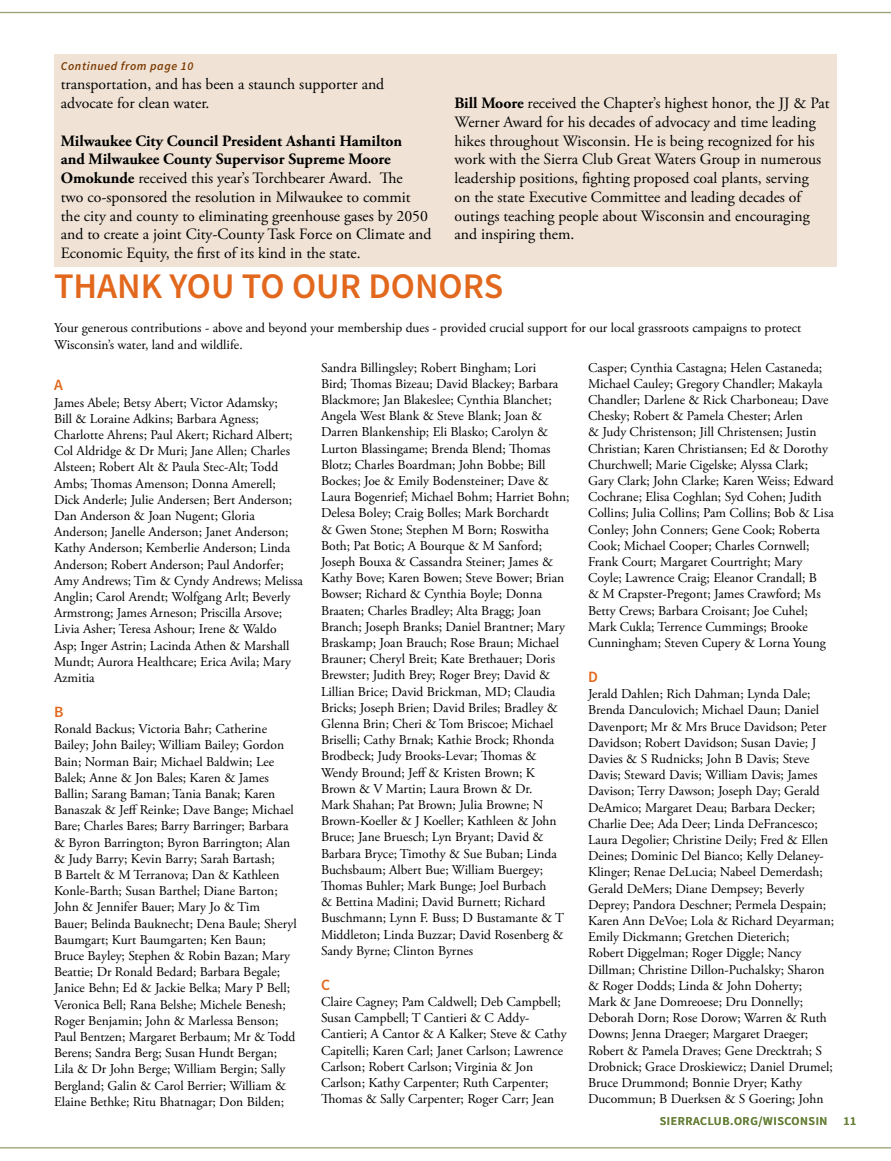
<style>
.page{position:relative;width:891px;height:1161px;background:#fff}
.page>*{position:absolute;margin:0;border:0;box-sizing:border-box;transform-origin:0 0}
.Department___Brown{font:600 36px "Source Sans Pro";color:#e2681d}
.Department___Brown-2{font:15.75px/18.8px "Adobe Garamond Pro";color:#000}
.Department___Brown-3{font:600 15.75px "Source Sans Pro";color:#e2681d}
.Department___Brown-4{font:13.5px/16.2px "Adobe Garamond Pro";color:#000}
.t1{font:600 12px "Source Sans Pro";letter-spacing:.05em;color:#69813a}
.Body_Text{font:italic 600 12px "Source Sans Pro";letter-spacing:.05em;color:#7b3900}
.s1{font-weight:700}
</style>
<div class="page">
<hr style="left:0;top:12px;width:891px;height:1px;background:#9ca778">
<hr style="left:0;top:1147px;width:891px;height:2px;background:#9ca778">
<div style="left:54px;top:54px;width:783px;height:212px;background:#f0e3d6"></div>
<p class="Body_Text" style="left:61px;top:58px;width:134px">Continued from page 10</p>
<p class="Department___Brown-2" style="left:61px;top:76px;width:325px">transportation, and has been a staunch supporter and advocate for clean water.</p>
<p class="Department___Brown-2" style="left:61px;top:132px;width:372px"><span class="s1">Milwaukee City Council President Ashanti Hamilton<br>and Milwaukee County Supervisor Supreme Moore Omokunde</span> received this year’s Torchbearer Award. The<br>two co-sponsored the resolution in Milwaukee to commit the city and county to eliminating greenhouse gases by 2050 and to create a joint City-County Task Force on Climate and Economic Equity, the first of its kind in the state.</p>
<p class="Department___Brown-2" style="left:454px;top:94px;width:377px"><span class="s1">Bill Moore</span> received the Chapter’s highest honor, the JJ &amp; Pat Werner Award for his decades of advocacy and time leading hikes throughout Wisconsin. He is being recognized for his work with the Sierra Club Great Waters Group in numerous leadership positions, fighting proposed coal plants, serving<br>on the state Executive Committee and leading decades of outings teaching people about Wisconsin and encouraging and inspiring them.</p>
<p class="Department___Brown" style="left:54px;top:263px;width:451px">THANK YOU TO OUR DONORS</p>
<p class="Department___Brown-4" style="left:54px;top:321px;width:749px">Your generous contributions - above and beyond your membership dues - provided crucial support for our local grassroots campaigns to protect<br>Wisconsin’s water, land and wildlife.</p>
<p class="Department___Brown-3" style="left:54px;top:375px;width:10px">A</p>
<p class="Department___Brown-4" style="left:54px;top:395px;width:250px">James Abele; Betsy Abert; Victor Adamsky;<br>Bill &amp; Loraine Adkins; Barbara Agness; Charlotte Ahrens; Paul Akert; Richard Albert; Col Aldridge &amp; Dr Muri; Jane Allen; Charles Alsteen; Robert Alt &amp; Paula Stec-Alt; Todd Ambs; Thomas Amenson; Donna Amerell; Dick Anderle; Julie Andersen; Bert Anderson; Dan Anderson &amp; Joan Nugent; Gloria Anderson; Janelle Anderson; Janet Anderson; Kathy Anderson; Kemberlie Anderson; Linda Anderson; Robert Anderson; Paul Andorfer; Amy Andrews; Tim &amp; Cyndy Andrews; Melissa Anglin; Carol Arendt; Wolfgang Arlt; Beverly Armstrong; James Arneson; Priscilla Arsove; Livia Asher; Teresa Ashour; Irene &amp; Waldo Asp; Inger Astrin; Lacinda Athen &amp; Marshall Mundt; Aurora Healthcare; Erica Avila; Mary Azmitia</p>
<p class="Department___Brown-3" style="left:54px;top:702px;width:11px">B</p>
<p class="Department___Brown-4" style="left:54px;top:721px;width:244px">Ronald Backus; Victoria Bahr; Catherine Bailey; John Bailey; William Bailey; Gordon Bain; Norman Bair; Michael Baldwin; Lee Balek; Anne &amp; Jon Bales; Karen &amp; James Ballin; Sarang Baman; Tania Banak; Karen Banaszak &amp; Jeff Reinke; Dave Bange; Michael Bare; Charles Bares; Barry Barringer; Barbara &amp; Byron Barrington; Byron Barrington; Alan &amp; Judy Barry; Kevin Barry; Sarah Bartash;<br>B Bartelt &amp; M Terranova; Dan &amp; Kathleen Konle-Barth; Susan Barthel; Diane Barton; John &amp; Jennifer Bauer; Mary Jo &amp; Tim Bauer; Belinda Bauknecht; Dena Baule; Sheryl Baumgart; Kurt Baumgarten; Ken Baun; Bruce Bayley; Stephen &amp; Robin Bazan; Mary Beattie; Dr Ronald Bedard; Barbara Begale; Janice Behn; Ed &amp; Jackie Belka; Mary P Bell; Veronica Bell; Rana Belshe; Michele Benesh; Roger Benjamin; John &amp; Marlessa Benson; Paul Bentzen; Margaret Berbaum; Mr &amp; Todd Berens; Sandra Berg; Susan Hundt Bergan; Lila &amp; Dr John Berge; William Bergin; Sally Bergland; Galin &amp; Carol Berrier; William &amp; Elaine Bethke; Ritu Bhatnagar; Don Bilden;</p>
<p class="Department___Brown-4" style="left:321px;top:360px;width:250px">Sandra Billingsley; Robert Bingham; Lori<br>Bird; Thomas Bizeau; David Blackey; Barbara Blackmore; Jan Blakeslee; Cynthia Blanchet; Angela West Blank &amp; Steve Blank; Joan &amp; Darren Blankenship; Eli Blasko; Carolyn &amp; Lurton Blassingame; Brenda Blend; Thomas Blotz; Charles Boardman; John Bobbe; Bill Bockes; Joe &amp; Emily Bodensteiner; Dave &amp; Laura Bogenrief; Michael Bohm; Harriet Bohn; Delesa Boley; Craig Bolles; Mark Borchardt<br>&amp; Gwen Stone; Stephen M Born; Roswitha Both; Pat Botic; A Bourque &amp; M Sanford; Joseph Bouxa &amp; Cassandra Steiner; James &amp; Kathy Bove; Karen Bowen; Steve Bower; Brian Bowser; Richard &amp; Cynthia Boyle; Donna Braaten; Charles Bradley; Alta Bragg; Joan Branch; Joseph Branks; Daniel Brantner; Mary Braskamp; Joan Brauch; Rose Braun; Michael Brauner; Cheryl Breit; Kate Brethauer; Doris Brewster; Judith Brey; Roger Brey; David &amp; Lillian Brice; David Brickman, MD; Claudia Bricks; Joseph Brien; David Briles; Bradley &amp; Glenna Brin; Cheri &amp; Tom Briscoe; Michael Briselli; Cathy Brnak; Kathie Brock; Rhonda Brodbeck; Judy Brooks-Levar; Thomas &amp; Wendy Bround; Jeff &amp; Kristen Brown; K Brown &amp; V Martin; Laura Brown &amp; Dr.<br>Mark Shahan; Pat Brown; Julia Browne; N Brown-Koeller &amp; J Koeller; Kathleen &amp; John Bruce; Jane Bruesch; Lyn Bryant; David &amp; Barbara Bryce; Timothy &amp; Sue Buban; Linda Buchsbaum; Albert Bue; William Buergey; Thomas Buhler; Mark Bunge; Joel Burbach<br>&amp; Bettina Madini; David Burnett; Richard Buschmann; Lynn F. Buss; D Bustamante &amp; T Middleton; Linda Buzzar; David Rosenberg &amp; Sandy Byrne; Clinton Byrnes</p>
<p class="Department___Brown-3" style="left:321px;top:975px;width:11px">C</p>
<p class="Department___Brown-4" style="left:321px;top:994px;width:247px">Claire Cagney; Pam Caldwell; Deb Campbell; Susan Campbell; T Cantieri &amp; C Addy-Cantieri; A Cantor &amp; A Kalker; Steve &amp; Cathy Capitelli; Karen Carl; Janet Carlson; Lawrence Carlson; Robert Carlson; Virginia &amp; Jon Carlson; Kathy Carpenter; Ruth Carpenter; Thomas &amp; Sally Carpenter; Roger Carr; Jean</p>
<p class="Department___Brown-4" style="left:588px;top:360px;width:247px">Casper; Cynthia Castagna; Helen Castaneda; Michael Cauley; Gregory Chandler; Makayla Chandler; Darlene &amp; Rick Charboneau; Dave Chesky; Robert &amp; Pamela Chester; Arlen<br>&amp; Judy Christenson; Jill Christensen; Justin Christian; Karen Christiansen; Ed &amp; Dorothy Churchwell; Marie Cigelske; Alyssa Clark; Gary Clark; John Clarke; Karen Weiss; Edward Cochrane; Elisa Coghlan; Syd Cohen; Judith Collins; Julia Collins; Pam Collins; Bob &amp; Lisa Conley; John Conners; Gene Cook; Roberta Cook; Michael Cooper; Charles Cornwell; Frank Court; Margaret Courtright; Mary Coyle; Lawrence Craig; Eleanor Crandall; B<br>&amp; M Crapster-Pregont; James Crawford; Ms Betty Crews; Barbara Croisant; Joe Cuhel; Mark Cukla; Terrence Cummings; Brooke Cunningham; Steven Cupery &amp; Lorna Young</p>
<p class="Department___Brown-3" style="left:588px;top:667px;width:11px">D</p>
<p class="Department___Brown-4" style="left:588px;top:686px;width:248px">Jerald Dahlen; Rich Dahman; Lynda Dale; Brenda Danculovich; Michael Daun; Daniel Davenport; Mr &amp; Mrs Bruce Davidson; Peter Davidson; Robert Davidson; Susan Davie; J Davies &amp; S Rudnicks; John B Davis; Steve Davis; Steward Davis; William Davis; James Davison; Terry Dawson; Joseph Day; Gerald DeAmico; Margaret Deau; Barbara Decker; Charlie Dee; Ada Deer; Linda DeFrancesco; Laura Degolier; Christine Deily; Fred &amp; Ellen Deines; Dominic Del Bianco; Kelly Delaney-Klinger; Renae DeLucia; Nabeel Demerdash; Gerald DeMers; Diane Dempsey; Beverly Deprey; Pandora Deschner; Permela Despain; Karen Ann DeVoe; Lola &amp; Richard Deyarman; Emily Dickmann; Gretchen Dieterich;<br>Robert Diggelman; Roger Diggle; Nancy Dillman; Christine Dillon-Puchalsky; Sharon &amp; Roger Dodds; Linda &amp; John Doherty;<br>Mark &amp; Jane Domreoese; Dru Donnelly; Deborah Dorn; Rose Dorow; Warren &amp; Ruth Downs; Jenna Draeger; Margaret Draeger; Robert &amp; Pamela Draves; Gene Drecktrah; S Drobnick; Grace Droskiewicz; Daniel Drumel; Bruce Drummond; Bonnie Dryer; Kathy Ducommun; B Duerksen &amp; S Goering; John</p>
<p class="t1" style="left:660px;top:1113px;width:169px">SIERRACLUB.ORG/WISCONSIN</p>
<p class="t1" style="left:843px;top:1113px;width:14px">11</p>
</div>
